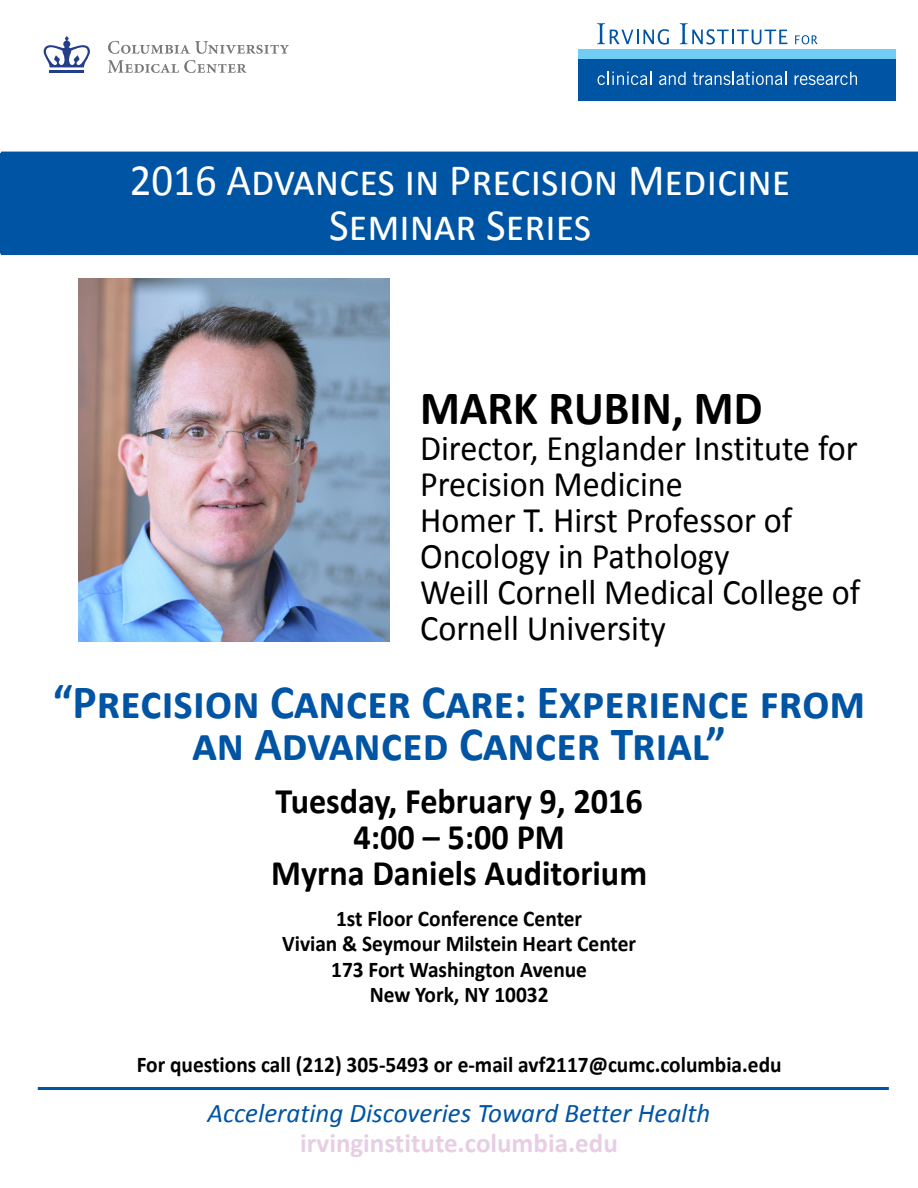
<style>
.page{position:relative;width:918px;height:1188px;background:#fff}
.page>*{position:absolute;margin:0;border:0;box-sizing:border-box;transform-origin:0 0}
.t1{font:700 48px/42px "Calibri";color:#0054a4;text-align:center;scale:.95 1}
.t2{font:700 48px "Calibri";color:#000;scale:.95 1}
.t3{font:45px/45px "Calibri";color:#fff;text-align:center;scale:.95 1}
.t4{font:36px/36px "Calibri";color:#000;scale:.95 1}
.t5{font:700 36px/36px "Calibri";color:#000;text-align:center;scale:.95 1}
.t6{font:italic 27px "Calibri";color:#0054a4}
.t7{font:700 27px "Calibri";color:#e7cee4}
.t8{font:700 22.5px/25.5px "Calibri";color:#000;text-align:center;scale:.95 1}
</style>
<div class="page">
<svg style="left:108px;top:41px;width:181px;height:13px"></svg>
<svg style="left:108px;top:60px;width:138px;height:13px"></svg>
<hr style="left:50px;top:70px;width:34px;height:3px;background:#243e8a">
<svg style="left:43px;top:36px;width:47px;height:31px"></svg>
<div style="left:578px;top:49px;width:317px;height:10px;background:#72cdf4"></div>
<div style="left:578px;top:59px;width:317px;height:42px;background:#0054a4"></div>
<svg style="left:598px;top:72px;width:53px;height:13px"></svg>
<svg style="left:659px;top:72px;width:27px;height:13px"></svg>
<svg style="left:693px;top:72px;width:93px;height:13px"></svg>
<svg style="left:795px;top:72px;width:62px;height:13px"></svg>
<svg style="left:597px;top:23px;width:72px;height:22px"></svg>
<svg style="left:680px;top:23px;width:107px;height:22px"></svg>
<svg style="left:795px;top:35px;width:23px;height:9px"></svg>
<div style="left:0;top:151px;width:918px;height:104px;background:#0054a4"></div>
<img style="left:79px;top:279px;width:311px;height:363px">
<hr style="left:38px;top:1087px;width:851px;height:3px;background:#0054a4">
<h2 class="t3" style="left:130px;top:158px;width:697px">2016 Advances in Precision Medicine<br>Seminar Series</h2>
<h1 class="t2" style="left:420px;top:377px;width:362px">MARK RUBIN, MD</h1>
<h3 class="t4" style="left:420px;top:430px;width:465px">Director, Englander Institute for<br>Precision Medicine<br>Homer T. Hirst Professor of<br>Oncology in Pathology<br>Weill Cornell Medical College of<br>Cornell University</h3>
<h1 class="t1" style="left:53px;top:681px;width:857px">“Precision Cancer Care: Experience from an Advanced Cancer Trial”</h1>
<h3 class="t5" style="left:271px;top:783px;width:397px">Tuesday, February 9, 2016<br>4:00 – 5:00 PM<br>Myrna Daniels Auditorium</h3>
<p class="t8" style="left:282px;top:906px;width:374px">1st Floor Conference Center<br>Vivian &amp; Seymour Milstein Heart Center<br>173 Fort Washington Avenue<br>New York, NY 10032</p>
<p class="t8" style="left:137px;top:1052px;width:680px">For questions call (212) 305-5493 or e-mail avf2117@cumc.columbia.edu</p>
<p class="t6" style="left:208px;top:1095px;width:504px">Accelerating Discoveries Toward Better Health</p>
<p class="t7" style="left:300px;top:1126px;width:319px">irvinginstitute.columbia.edu</p>
</div>
